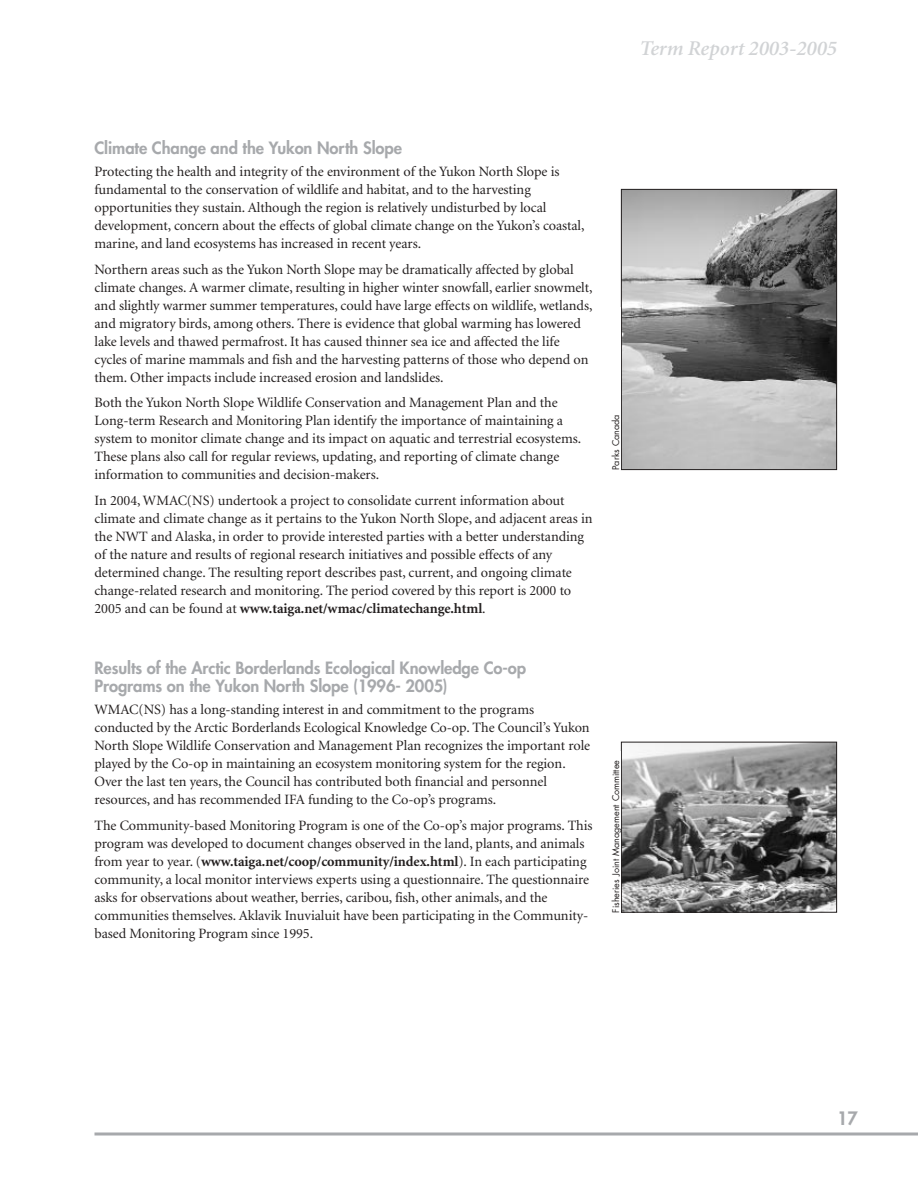
<style>
.page{position:relative;width:918px;height:1188px;background:#fff}
.page>*{position:absolute;margin:0;border:0;box-sizing:border-box;transform-origin:0 0}
.t1{font:italic 600 21px "Minion";letter-spacing:-.005em;color:#d1d3d5}
.t2{font:800 18px "Futura";color:#a7a9ac}
.t3{font:800 16.5px/18px "Futura";letter-spacing:-.005em;color:#a7a9ac}
.t4{font:14.25px/18px "Minion";letter-spacing:-.005em;color:#231f1f}
.t5{font:9px "Futura";color:#231f1f}
.s1{font-weight:700}
</style>
<div class="page">
<svg style="left:94px;top:1132px;width:824px;height:4px;background:#bcbec0"></svg>
<img style="left:623px;top:191px;width:212px;height:277px">
<div style="left:621px;top:189px;width:216px;height:281px;border:1px solid #231f1f"></div>
<img style="left:623px;top:744px;width:212px;height:167px">
<div style="left:621px;top:742px;width:216px;height:171px;border:1px solid #231f1f"></div>
<h1 class="t1" style="left:640px;top:40px;width:199px">Term Report 2003-2005</h1>
<p class="t3" style="left:94px;top:141px;width:309px">Climate Change and the Yukon North Slope</p>
<p class="t4" style="left:94px;top:164px;width:492px">Protecting the health and integrity of the environment of the Yukon North Slope is fundamental to the conservation of wildlife and habitat, and to the harvesting opportunities they sustain. Although the region is relatively undisturbed by local development, concern about the effects of global climate change on the Yukon’s coastal, marine, and land ecosystems has increased in recent years.</p>
<p class="t4" style="left:94px;top:261px;width:500px">Northern areas such as the Yukon North Slope may be dramatically affected by global climate changes. A warmer climate, resulting in higher winter snowfall, earlier snowmelt, and slightly warmer summer temperatures, could have large effects on wildlife, wetlands, and migratory birds, among others. There is evidence that global warming has lowered lake levels and thawed permafrost. It has caused thinner sea ice and affected the life cycles of marine mammals and fish and the harvesting patterns of those who depend on them. Other impacts include increased erosion and landslides.</p>
<p class="t4" style="left:94px;top:395px;width:488px">Both the Yukon North Slope Wildlife Conservation and Management Plan and the Long-term Research and Monitoring Plan identify the importance of maintaining a system to monitor climate change and its impact on aquatic and terrestrial ecosystems.<br>These plans also call for regular reviews, updating, and reporting of climate change information to communities and decision-makers.</p>
<p class="t4" style="left:94px;top:492px;width:500px">In 2004, WMAC(NS) undertook a project to consolidate current information about climate and climate change as it pertains to the Yukon North Slope, and adjacent areas in the NWT and Alaska, in order to provide interested parties with a better understanding of the nature and results of regional research initiatives and possible effects of any determined change. The resulting report describes past, current, and ongoing climate change-related research and monitoring. The period covered by this report is 2000 to 2005 and can be found at <span class="s1">www.taiga.net/wmac/climatechange.html</span>.</p>
<p class="t3" style="left:94px;top:661px;width:433px">Results of the Arctic Borderlands Ecological Knowledge Co-op<br>Programs on the Yukon North Slope (1996- 2005)</p>
<p class="t4" style="left:94px;top:702px;width:497px">WMAC(NS) has a long-standing interest in and commitment to the programs conducted by the Arctic Borderlands Ecological Knowledge Co-op. The Council’s Yukon North Slope Wildlife Conservation and Management Plan recognizes the important role played by the Co-op in maintaining an ecosystem monitoring system for the region.<br>Over the last ten years, the Council has contributed both financial and personnel resources, and has recommended IFA funding to the Co-op’s programs.</p>
<p class="t4" style="left:94px;top:817px;width:500px">The Community-based Monitoring Program is one of the Co-op’s major programs. This program was developed to document changes observed in the land, plants, and animals from year to year. (<span class="s1">www.taiga.net/coop/community/index.html</span>). In each participating community, a local monitor interviews experts using a questionnaire. The questionnaire asks for observations about weather, berries, caribou, fish, other animals, and the communities themselves. Aklavik Inuvialuit have been participating in the Community&shy;based Monitoring Program since 1995.</p>
<p class="t5" style="left:612px;top:470px;width:57px;rotate:-90deg">Parks Canada</p>
<p class="t5" style="left:612px;top:913px;width:154px;rotate:-90deg">Fisheries Joint Management Committee</p>
<p class="t2" style="left:837px;top:1110px;width:22px">17</p>
</div>
